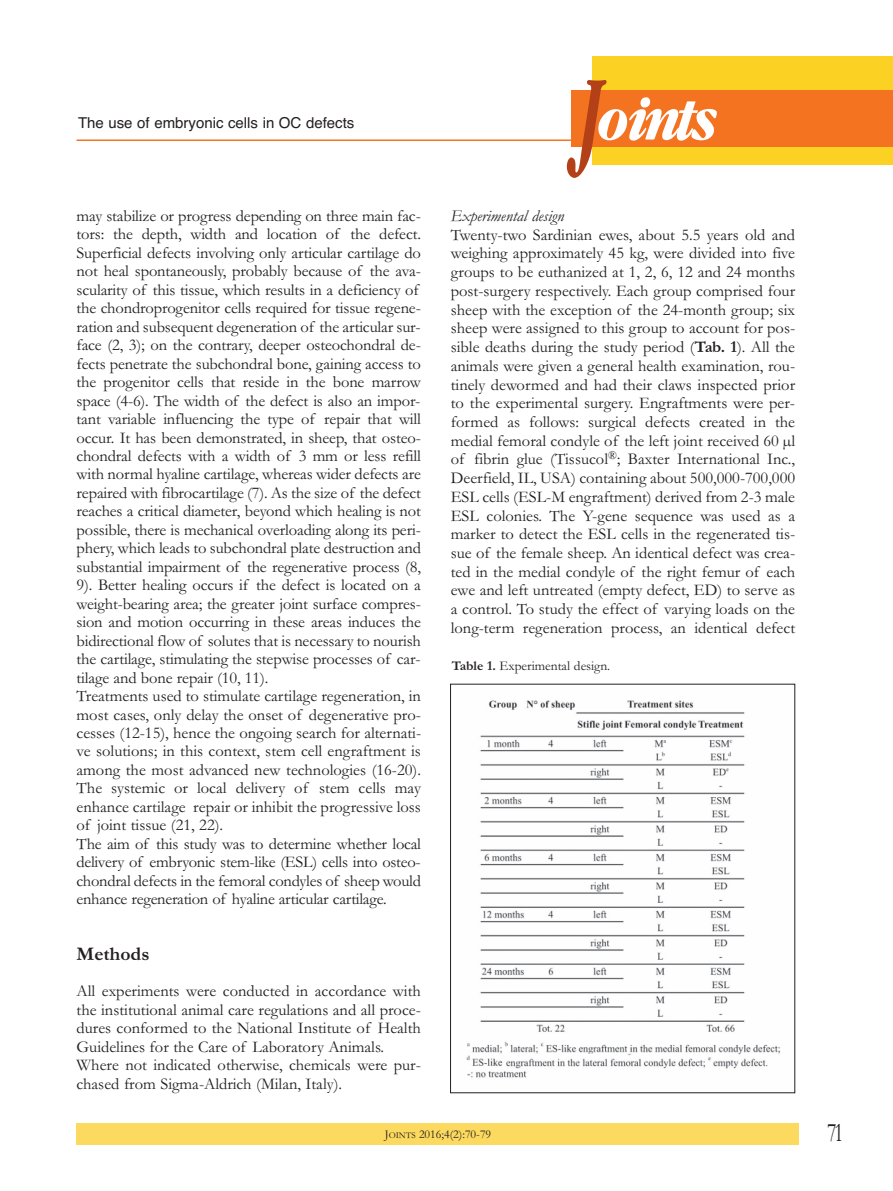
<style>
.page{position:relative;width:893px;height:1191px;background:#fff}
.page>*{position:absolute;margin:0;border:0;box-sizing:border-box;transform-origin:0 0}
.t1{font:italic 700 55.8px "Garamond Cond";letter-spacing:-.085em;color:#fff}
.t2{font:27px "Garamond";color:#231f20;scale:.75 1}
.t3{font:700 19.5px "Garamond";color:#231f20}
.t4{font:16.5px/18.5px "Garamond";letter-spacing:-.01em;color:#231f20}
.t5{font:italic 16.5px "Garamond";color:#231f20}
.t6{font:15px "Helvetica";color:#231f20}
.t7{font:13.5px "Garamond";color:#231f20}
.t8{font:12px "Garamond";color:#231f20}
.s1{font-size:99.9px;color:#b44018}
.s2{font-weight:700}
.s3{font-size:9px}
</style>
<div class="page">
<div style="left:77px;top:1123px;width:722px;height:22px;background:#fcd95f"></div>
<hr style="left:77px;top:139px;width:640px;height:2px;background:#f47321">
<div style="left:592px;top:56px;width:301px;height:108px;background:#fbd124"></div>
<div style="left:571px;top:91px;width:322px;height:56px;background:#f47321"></div>
<img style="left:466px;top:700px;width:315px;height:378px">
<p class="t6" style="left:78px;top:114px;width:278px">the use of embryonic cells in OC defects</p>
<p class="t4" style="left:77px;top:206px;width:346px">may stabilize or progress depending on three main fac&shy;tors: the depth, width and location of the defect. superficial defects involving only articular cartilage do not heal spontaneously, probably because of the ava&shy;scularity of this tissue, which results in a deficiency of the chondroprogenitor cells required for tissue regene&shy;ration and subsequent degeneration of the articular sur&shy;face (2, 3); on the contrary, deeper osteochondral de&shy;fects penetrate the subchondral bone, gaining access to the progenitor cells that reside in the bone marrow space (4-6). the width of the defect is also an impor&shy;tant variable influencing the type of repair that will occur. it has been demonstrated, in sheep, that osteo&shy;chondral defects with a width of 3 mm or less refill with normal hyaline cartilage, whereas wider defects are repaired with fibrocartilage (7). As the size of the defect reaches a critical diameter, beyond which healing is not possible, there is mechanical overloading along its peri&shy;phery, which leads to subchondral plate destruction and substantial impairment of the regenerative process (8, 9). Better healing occurs if the defect is located on a weight-bearing area; the greater joint surface compres&shy;sion and motion occurring in these areas induces the bidirectional flow of solutes that is necessary to nourish the cartilage, stimulating the stepwise processes of car&shy;tilage and bone repair (10, 11).<br>treatments used to stimulate cartilage regeneration, in most cases, only delay the onset of degenerative pro&shy;cesses (12-15), hence the ongoing search for alternati&shy;ve solutions; in this context, stem cell engraftment is among the most advanced new technologies (16-20). the systemic or local delivery of stem cells may enhance cartilage repair or inhibit the progressive loss of joint tissue (21, 22).<br>the aim of this study was to determine whether local delivery of embryonic stem-like (EsL) cells into osteo&shy;chondral defects in the femoral condyles of sheep would enhance regeneration of hyaline articular cartilage.</p>
<p class="t3" style="left:77px;top:941px;width:74px">Methods</p>
<p class="t4" style="left:77px;top:981px;width:346px">All experiments were conducted in accordance with the institutional animal care regulations and all proce&shy;dures conformed to the national institute of Health Guidelines for the Care of Laboratory Animals.<br>Where not indicated otherwise, chemicals were pur&shy;chased from sigma-Aldrich (Milan, italy).</p>
<h1 class="t1" style="left:574px;top:88px;width:140px"><span class="s1">J</span>oints</h1>
<p class="t5" style="left:451px;top:206px;width:115px">Experimental design</p>
<p class="t4" style="left:451px;top:225px;width:346px;text-align:justify">twenty-two sardinian ewes, about 5.5 years old and weighing approximately 45 kg, were divided into five groups to be euthanized at 1, 2, 6, 12 and 24 months post-surgery respectively. Each group comprised four sheep with the exception of the 24-month group; six sheep were assigned to this group to account for pos&shy;sible deaths during the study period (<span class="s2">Tab. 1</span>). All the animals were given a general health examination, rou&shy;tinely dewormed and had their claws inspected prior to the experimental surgery. Engraftments were per&shy;formed as follows: surgical defects created in the medial femoral condyle of the left joint received 60 µl of fibrin glue (tissucol<sup>®</sup>; Baxter international inc., Deerfield, iL, UsA) containing about 500,000-700,000<br>EsL cells (EsL-M engraftment) derived from 2-3 male EsL colonies. the Y-gene sequence was used as a marker to detect the EsL cells in the regenerated tis&shy;sue of the female sheep. An identical defect was crea&shy;ted in the medial condyle of the right femur of each ewe and left untreated (empty defect, ED) to serve as a control. to study the effect of varying loads on the long-term regeneration process, an identical defect</p>
<p class="t7" style="left:452px;top:657px;width:160px"><span class="s2">Table 1.</span> Experimental design.</p>
<p class="t8" style="left:385px;top:1126px;width:108px">J<span class="s3">oints</span> 2016;4(2):70-79</p>
<h2 class="t2" style="left:827px;top:1116px;width:24px">71</h2>
</div>
